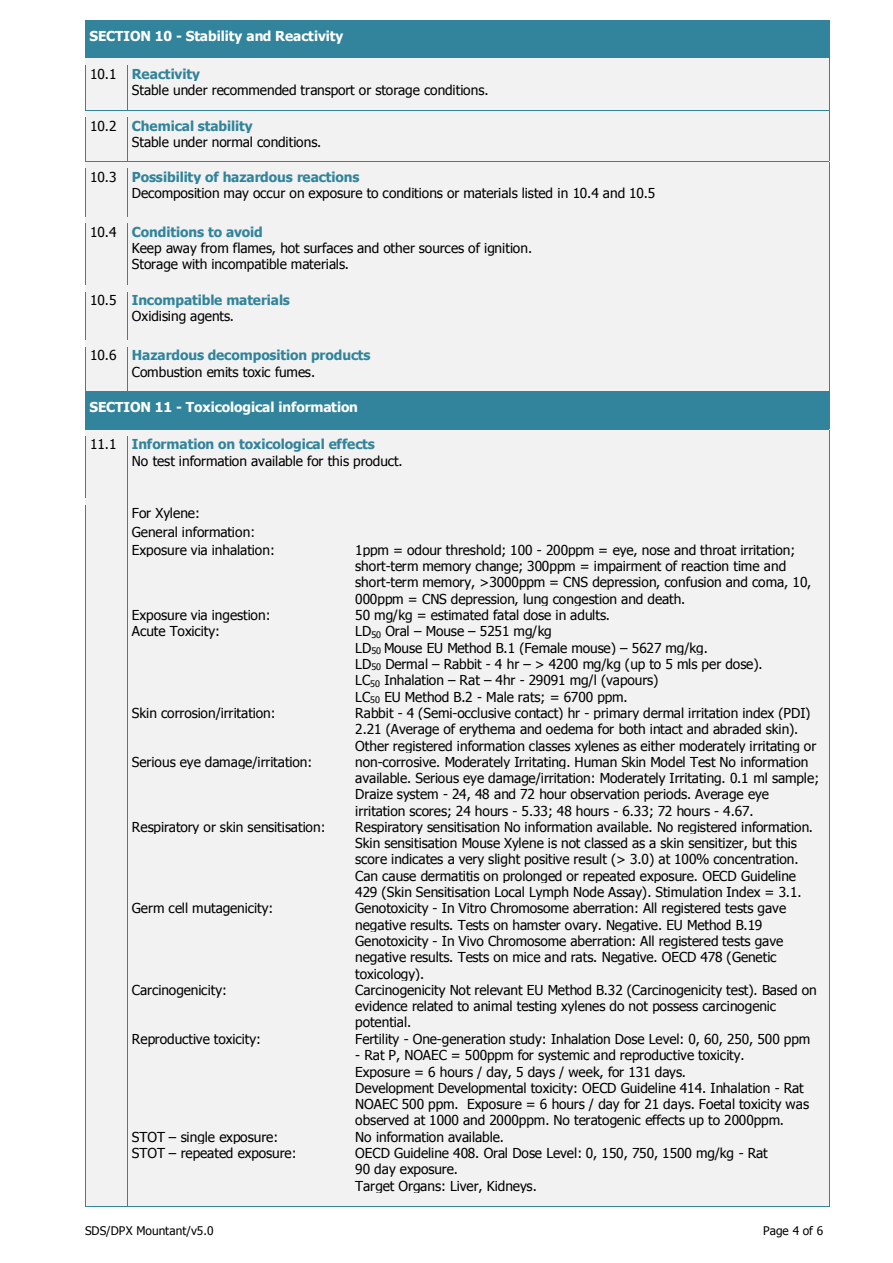
<style>
.page{position:relative;width:893px;height:1263px;background:#fff}
.page>*{position:absolute;margin:0;border:0;box-sizing:border-box;transform-origin:0 0}
.t1{font:13.65px/16.4px "Tahoma";color:#000}
.t2{font:700 13.65px "Tahoma";letter-spacing:-.01em;color:#fff}
.t3{font:700 13.65px/16.2px "Tahoma";letter-spacing:-.01em;color:#31849b}
.t4{font:11.85px "Tahoma";letter-spacing:-.005em;color:#000}
.s1{font-weight:700;color:#31849b}
.s2{font-weight:400;color:#000}
.s3{font-family:"Calibri";font-size:16.5px}
</style>
<div class="page">
<div style="left:85px;top:21px;width:744px;height:37px;background:#31849b"></div>
<hr style="left:85px;top:20px;width:744px;height:1px;background:#31849b">
<hr style="left:829px;top:27px;width:1px;height:31px;background:#31849b">
<div style="left:85px;top:59px;width:43px;height:51px;background:#f2f2f2"></div>
<div style="left:132px;top:65px;width:687px;height:16px;background:#f2f2f2"></div>
<div style="left:132px;top:81px;width:687px;height:17px;background:#f2f2f2"></div>
<svg style="left:85px;top:58px;width:47px;height:29px"></svg>
<hr style="left:128px;top:58px;width:701px;height:1px;background:#31849b">
<div style="left:128px;top:59px;width:701px;height:6px;background:#f2f2f2"></div>
<div style="left:85px;top:98px;width:43px;height:13px;background:#f2f2f2"></div>
<hr style="left:85px;top:65px;width:1px;height:46px;background:#31849b">
<div style="left:128px;top:98px;width:701px;height:13px;background:#f2f2f2"></div>
<hr style="left:127px;top:65px;width:1px;height:46px;background:#31849b">
<hr style="left:829px;top:65px;width:1px;height:46px;background:#31849b">
<div style="left:85px;top:111px;width:43px;height:50px;background:#f2f2f2"></div>
<div style="left:132px;top:117px;width:687px;height:17px;background:#f2f2f2"></div>
<div style="left:132px;top:134px;width:687px;height:15px;background:#f2f2f2"></div>
<div style="left:128px;top:111px;width:701px;height:6px;background:#f2f2f2"></div>
<div style="left:85px;top:149px;width:43px;height:13px;background:#f2f2f2"></div>
<hr style="left:85px;top:117px;width:1px;height:45px;background:#31849b">
<div style="left:128px;top:149px;width:701px;height:13px;background:#f2f2f2"></div>
<hr style="left:127px;top:117px;width:1px;height:45px;background:#31849b">
<hr style="left:829px;top:117px;width:1px;height:45px;background:#31849b">
<div style="left:85px;top:162px;width:43px;height:55px;background:#f2f2f2"></div>
<div style="left:128px;top:162px;width:701px;height:55px;background:#f2f2f2"></div>
<hr style="left:85px;top:169px;width:1px;height:48px;background:#31849b">
<hr style="left:127px;top:169px;width:1px;height:48px;background:#31849b">
<hr style="left:829px;top:169px;width:1px;height:48px;background:#31849b">
<div style="left:85px;top:217px;width:43px;height:68px;background:#f2f2f2"></div>
<div style="left:132px;top:224px;width:687px;height:16px;background:#f2f2f2"></div>
<div style="left:132px;top:240px;width:687px;height:16px;background:#f2f2f2"></div>
<div style="left:132px;top:256px;width:687px;height:16px;background:#f2f2f2"></div>
<div style="left:128px;top:217px;width:701px;height:7px;background:#f2f2f2"></div>
<hr style="left:85px;top:224px;width:1px;height:61px;background:#31849b">
<div style="left:128px;top:272px;width:701px;height:13px;background:#f2f2f2"></div>
<hr style="left:127px;top:224px;width:1px;height:61px;background:#31849b">
<hr style="left:829px;top:224px;width:1px;height:61px;background:#31849b">
<div style="left:85px;top:285px;width:43px;height:55px;background:#f2f2f2"></div>
<div style="left:128px;top:285px;width:701px;height:55px;background:#f2f2f2"></div>
<hr style="left:85px;top:292px;width:1px;height:48px;background:#31849b">
<hr style="left:127px;top:292px;width:1px;height:48px;background:#31849b">
<hr style="left:829px;top:292px;width:1px;height:48px;background:#31849b">
<div style="left:85px;top:340px;width:43px;height:51px;background:#f2f2f2"></div>
<div style="left:132px;top:347px;width:687px;height:16px;background:#f2f2f2"></div>
<div style="left:132px;top:363px;width:687px;height:15px;background:#f2f2f2"></div>
<hr style="left:85px;top:340px;width:42px;height:1px;background:#31849b">
<hr style="left:128px;top:340px;width:701px;height:1px;background:#31849b">
<div style="left:128px;top:341px;width:701px;height:6px;background:#f2f2f2"></div>
<hr style="left:85px;top:347px;width:1px;height:44px;background:#31849b">
<div style="left:128px;top:378px;width:701px;height:13px;background:#f2f2f2"></div>
<hr style="left:127px;top:347px;width:1px;height:44px;background:#31849b">
<hr style="left:829px;top:347px;width:1px;height:44px;background:#31849b">
<div style="left:85px;top:391px;width:744px;height:38px;background:#31849b"></div>
<div style="left:85px;top:417px;width:744px;height:13px;background:#31849b"></div>
<hr style="left:829px;top:398px;width:1px;height:32px;background:#31849b">
<div style="left:85px;top:430px;width:43px;height:68px;background:#f2f2f2"></div>
<div style="left:132px;top:436px;width:687px;height:17px;background:#f2f2f2"></div>
<div style="left:132px;top:453px;width:687px;height:16px;background:#f2f2f2"></div>
<div style="left:132px;top:469px;width:687px;height:16px;background:#f2f2f2"></div>
<div style="left:128px;top:430px;width:701px;height:6px;background:#f2f2f2"></div>
<hr style="left:85px;top:436px;width:1px;height:62px;background:#31849b">
<div style="left:128px;top:485px;width:701px;height:13px;background:#f2f2f2"></div>
<hr style="left:127px;top:436px;width:1px;height:62px;background:#31849b">
<hr style="left:829px;top:436px;width:1px;height:62px;background:#31849b">
<div style="left:85px;top:498px;width:43px;height:708px;background:#f2f2f2"></div>
<div style="left:128px;top:498px;width:223px;height:708px;background:#f2f2f2"></div>
<div style="left:351px;top:498px;width:478px;height:708px;background:#f2f2f2"></div>
<hr style="left:85px;top:505px;width:1px;height:701px;background:#31849b">
<hr style="left:85px;top:1206px;width:42px;height:1px;background:#31849b">
<hr style="left:127px;top:505px;width:1px;height:701px;background:#31849b">
<hr style="left:128px;top:1206px;width:223px;height:1px;background:#31849b">
<hr style="left:350px;top:1206px;width:479px;height:1px;background:#31849b">
<hr style="left:829px;top:505px;width:1px;height:701px;background:#31849b">
<p class="t2" style="left:89px;top:27px;width:256px">SECTION 10 - Stability and Reactivity</p>
<p class="t1" style="left:132px;top:65px;width:358px;text-indent:-42px">10.1 <span class="s1">Reactivity<br></span>Stable under recommended transport or storage conditions.</p>
<p class="t1" style="left:132px;top:117px;width:191px;text-indent:-42px">10.2 <span class="s1">Chemical stability<br></span>Stable under normal conditions.</p>
<p class="t1" style="left:132px;top:168px;width:525px;text-indent:-42px">10.3 <span class="s1">Possibility of hazardous reactions<br></span>Decomposition may occur on exposure to conditions or materials listed in 10.4 and 10.5</p>
<p class="t1" style="left:132px;top:223px;width:402px;text-indent:-42px">10.4 <span class="s1">Conditions to avoid<br></span>Keep away from flames, hot surfaces and other sources of ignition.<br>Storage with incompatible materials.</p>
<p class="t3" style="left:132px;top:291px;width:160px;text-indent:-42px"><span class="s2">10.5</span> Incompatible materials<br><span class="s2">Oxidising agents.</span></p>
<p class="t1" style="left:132px;top:346px;width:240px;text-indent:-42px">10.6 <span class="s1">Hazardous decomposition products<br></span>Combustion emits toxic fumes.</p>
<p class="t2" style="left:89px;top:398px;width:270px">SECTION 11 - Toxicological information</p>
<p class="t1" style="left:132px;top:436px;width:272px;text-indent:-42px">11.1 <span class="s1">Information on toxicological effects<br></span>No test information available for this product.</p>
<p class="t1" style="left:132px;top:504px;width:145px;line-height:18.1px">For Xylene:<br>General information<span class="s3">:<br></span>Exposure via inhalation:</p>
<p class="t1" style="left:355px;top:541px;width:465px">1ppm = odour threshold; 100 - 200ppm = eye, nose and throat irritation; short-term memory change; 300ppm = impairment of reaction time and short-term memory, &gt;3000ppm = CNS depression, confusion and coma, 10, 000ppm = CNS depression, lung congestion and death.<br>50 mg/kg = estimated fatal dose in adults.<br>LD<sub>50</sub> Oral – Mouse – 5251 mg/kg<br>LD<sub>50</sub> Mouse EU Method B.1 (Female mouse) – 5627 mg/kg.<br>LD<sub>50</sub> Dermal – Rabbit - 4 hr – &gt; 4200 mg/kg (up to 5 mls per dose).<br>LC<sub>50</sub> Inhalation – Rat – 4hr - 29091 mg/l (vapours)<br>LC<sub>50</sub> EU Method B.2 - Male rats; = 6700 ppm.<br>Rabbit - 4 (Semi-occlusive contact) hr - primary dermal irritation index (PDI)<br>2.21 (Average of erythema and oedema for both intact and abraded skin).<br>Other registered information classes xylenes as either moderately irritating or non-corrosive. Moderately Irritating. Human Skin Model Test No information available. Serious eye damage/irritation: Moderately Irritating. 0.1 ml sample; Draize system - 24, 48 and 72 hour observation periods. Average eye irritation scores; 24 hours - 5.33; 48 hours - 6.33; 72 hours - 4.67.<br>Respiratory sensitisation No information available. No registered information.<br>Skin sensitisation Mouse Xylene is not classed as a skin sensitizer, but this score indicates a very slight positive result (&gt; 3.0) at 100% concentration.<br>Can cause dermatitis on prolonged or repeated exposure. OECD Guideline 429 (Skin Sensitisation Local Lymph Node Assay). Stimulation Index = 3.1.<br>Genotoxicity - In Vitro Chromosome aberration: All registered tests gave negative results. Tests on hamster ovary. Negative. EU Method B.19<br>Genotoxicity - In Vivo Chromosome aberration: All registered tests gave negative results. Tests on mice and rats. Negative. OECD 478 (Genetic toxicology).<br>Carcinogenicity Not relevant EU Method B.32 (Carcinogenicity test). Based on evidence related to animal testing xylenes do not possess carcinogenic potential.<br>Fertility - One-generation study: Inhalation Dose Level: 0, 60, 250, 500 ppm</p>
<p class="t1" style="left:355px;top:1046px;width:456px">- Rat P, NOAEC = 500ppm for systemic and reproductive toxicity.<br>Exposure = 6 hours / day, 5 days / week, for 131 days.<br>Development Developmental toxicity: OECD Guideline 414. Inhalation - Rat NOAEC 500 ppm. Exposure = 6 hours / day for 21 days. Foetal toxicity was observed at 1000 and 2000ppm. No teratogenic effects up to 2000ppm.<br>No information available.<br>OECD Guideline 408. Oral Dose Level: 0, 150, 750, 1500 mg/kg - Rat<br>90 day exposure.<br>Target Organs: Liver, Kidneys.</p>
<p class="t1" style="left:132px;top:606px;width:140px">Exposure via ingestion:<br>Acute Toxicity:</p>
<p class="t1" style="left:132px;top:704px;width:145px">Skin corrosion/irritation:</p>
<p class="t1" style="left:132px;top:753px;width:182px">Serious eye damage/irritation:</p>
<p class="t1" style="left:132px;top:818px;width:195px">Respiratory or skin sensitisation:</p>
<p class="t1" style="left:132px;top:899px;width:143px">Germ cell mutagenicity:</p>
<p class="t1" style="left:132px;top:981px;width:97px">Carcinogenicity:</p>
<p class="t1" style="left:132px;top:1030px;width:131px">Reproductive toxicity:</p>
<p class="t1" style="left:132px;top:1128px;width:166px">STOT – single exposure:<br>STOT – repeated exposure:</p>
<p class="t4" style="left:85px;top:1223px;width:130px">SDS/DPX Mountant/v5.0</p>
<p class="t4" style="left:763px;top:1223px;width:62px">Page 4 of 6</p>
</div>
